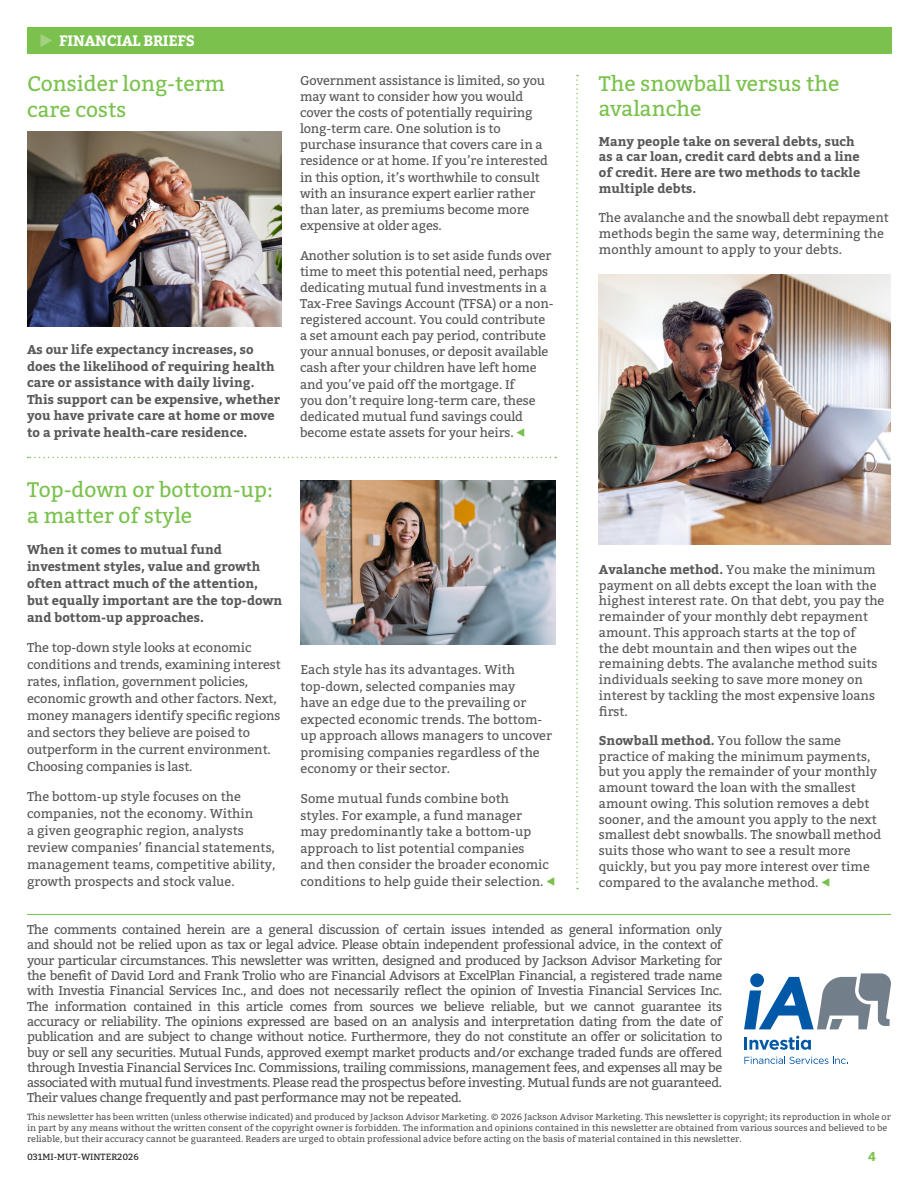
<style>
.page{position:relative;width:918px;height:1188px;background:#fff}
.page>*{position:absolute;margin:0;border:0;box-sizing:border-box;transform-origin:0 0}
.t1{font:21px/26px "Bitter";color:#7ac24d}
.t2{font:700 15px "Bitter";letter-spacing:-.02em;color:#fff}
.t3{font:12.75px/16.2px "Bitter";color:#57585a}
.t4{font:700 12.75px/16.5px "Bitter";color:#57585a}
.t5{font:700 12.75px "Bitter";color:#7ac24d}
.t6{font:9px/10.8px "Bitter";color:#57585a}
.t7{font:9px "Bitter";letter-spacing:.005em;color:#231f20}
.s1{font-weight:700}
</style>
<div class="page">
<hr style="left:27px;top:914px;width:864px;height:1px;background:#7ac24d">
<div style="left:27px;top:27px;width:864px;height:27px;background:#7ac24d"></div>
<svg style="left:40px;top:34px;width:12px;height:13px"></svg>
<svg style="left:516px;top:428px;width:8px;height:9px"></svg>
<svg style="left:28px;top:457px;width:528px;height:1px"></svg>
<svg style="left:576px;top:75px;width:2px;height:814px"></svg>
<svg style="left:822px;top:878px;width:7px;height:9px"></svg>
<svg style="left:546px;top:877px;width:8px;height:9px"></svg>
<img style="left:300px;top:481px;width:256px;height:163px">
<img style="left:28px;top:131px;width:254px;height:196px">
<img style="left:599px;top:274px;width:292px;height:270px">
<svg style="left:744px;top:973px;width:147px;height:56px"></svg>
<svg style="left:744px;top:1036px;width:67px;height:14px"></svg>
<svg style="left:744px;top:1056px;width:104px;height:8px"></svg>
<p class="t2" style="left:59px;top:34px;width:137px">FINANCIAL BRIEFS</p>
<h1 class="t1" style="left:27px;top:73px;width:200px">Consider long-term care costs</h1>
<p class="t4" style="left:27px;top:342px;width:254px">As our life expectancy increases, so does the likelihood of requiring health care or assistance with daily living.<br>This support can be expensive, whether you have private care at home or move to a private health-care residence.</p>
<h1 class="t1" style="left:27px;top:478px;width:248px;line-height:26.4px">Top-down or bottom-up: a matter of style</h1>
<p class="t4" style="left:27px;top:542px;width:257px;line-height:17px">When it comes to mutual fund investment styles, value and growth often attract much of the attention, but equally important are the top-down and bottom-up approaches.</p>
<p class="t3" style="left:27px;top:640px;width:255px;line-height:17px">The top-down style looks at economic conditions and trends, examining interest rates, inflation, government policies, economic growth and other factors. Next, money managers identify specific regions and sectors they believe are poised to outperform in the current environment.<br>Choosing companies is last.</p>
<p class="t3" style="left:27px;top:789px;width:250px;line-height:17px">The bottom-up style focuses on the companies, not the economy. Within<br>a given geographic region, analysts review companies’ financial statements, management teams, competitive ability, growth prospects and stock value.</p>
<p class="t3" style="left:300px;top:73px;width:250px">Government assistance is limited, so you may want to consider how you would cover the costs of potentially requiring long-term care. One solution is to purchase insurance that covers care in a residence or at home. If you’re interested in this option, it’s worthwhile to consult with an insurance expert earlier rather than later, as premiums become more expensive at older ages.</p>
<p class="t3" style="left:300px;top:248px;width:255px">Another solution is to set aside funds over time to meet this potential need, perhaps dedicating mutual fund investments in a Tax-Free Savings Account (TFSA) or a non&shy;registered account. You could contribute a set amount each pay period, contribute your annual bonuses, or deposit available cash after your children have left home and you’ve paid off the mortgage. If<br>you don’t require long-term care, these dedicated mutual fund savings could become estate assets for your heirs.</p>
<p class="t3" style="left:300px;top:663px;width:253px">Each style has its advantages. With top-down, selected companies may<br>have an edge due to the prevailing or expected economic trends. The bottom&shy;up approach allows managers to uncover promising companies regardless of the economy or their sector.</p>
<p class="t3" style="left:300px;top:792px;width:250px">Some mutual funds combine both styles. For example, a fund manager may predominantly take a bottom-up approach to list potential companies and then consider the broader economic conditions to help guide their selection.</p>
<h1 class="t1" style="left:599px;top:73px;width:242px;line-height:25.2px">The snowball versus the avalanche</h1>
<p class="t4" style="left:599px;top:134px;width:263px;line-height:15.8px">Many people take on several debts, such as a car loan, credit card debts and a line of credit. Here are two methods to tackle multiple debts.</p>
<p class="t3" style="left:599px;top:211px;width:291px;line-height:15.8px">The avalanche and the snowball debt repayment methods begin the same way, determining the monthly amount to apply to your debts.</p>
<p class="t3" style="left:599px;top:563px;width:287px;line-height:15.8px"><span class="s1">Avalanche method.</span> You make the minimum payment on all debts except the loan with the highest interest rate. On that debt, you pay the remainder of your monthly debt repayment amount. This approach starts at the top of<br>the debt mountain and then wipes out the remaining debts. The avalanche method suits individuals seeking to save more money on interest by tackling the most expensive loans first.</p>
<p class="t3" style="left:599px;top:734px;width:284px;line-height:15.8px"><span class="s1">Snowball method.</span> You follow the same practice of making the minimum payments, but you apply the remainder of your monthly amount toward the loan with the smallest amount owing. This solution removes a debt sooner, and the amount you apply to the next smallest debt snowballs. The snowball method suits those who want to see a result more quickly, but you pay more interest over time compared to the avalanche method.</p>
<p class="t3" style="left:27px;top:923px;width:697px;line-height:15.3px;text-align:justify">The comments contained herein are a general discussion of certain issues intended as general information only and should not be relied upon as tax or legal advice. Please obtain independent professional advice, in the context of your particular circumstances. This newsletter was written, designed and produced by Jackson Advisor Marketing for the benefit of David Lord and Frank Trolio who are Financial Advisors at ExcelPlan Financial, a registered trade name with Investia Financial Services Inc., and does not necessarily reflect the opinion of Investia Financial Services Inc.<br>The information contained in this article comes from sources we believe reliable, but we cannot guarantee its accuracy or reliability. The opinions expressed are based on an analysis and interpretation dating from the date of publication and are subject to change without notice. Furthermore, they do not constitute an offer or solicitation to buy or sell any securities. Mutual Funds, approved exempt market products and/or exchange traded funds are offered through Investia Financial Services Inc. Commissions, trailing commissions, management fees, and expenses all may be associated with mutual fund investments. Please read the prospectus before investing. Mutual funds are not guaranteed.<br>Their values change frequently and past performance may not be repeated.</p>
<p class="t6" style="left:27px;top:1112px;width:865px">This newsletter has been written (unless otherwise indicated) and produced by Jackson Advisor Marketing. © 2026 Jackson Advisor Marketing. This newsletter is copyright; its reproduction in whole or in part by any means without the written consent of the copyright owner is forbidden. The information and opinions contained in this newsletter are obtained from various sources and believed to be reliable, but their accuracy cannot be guaranteed. Readers are urged to obtain professional advice before acting on the basis of material contained in this newsletter.</p>
<p class="t7" style="left:27px;top:1153px;width:113px">031MI-MUT-WINTER2026</p>
<p class="t5" style="left:868px;top:1151px;width:9px">4</p>
</div>
